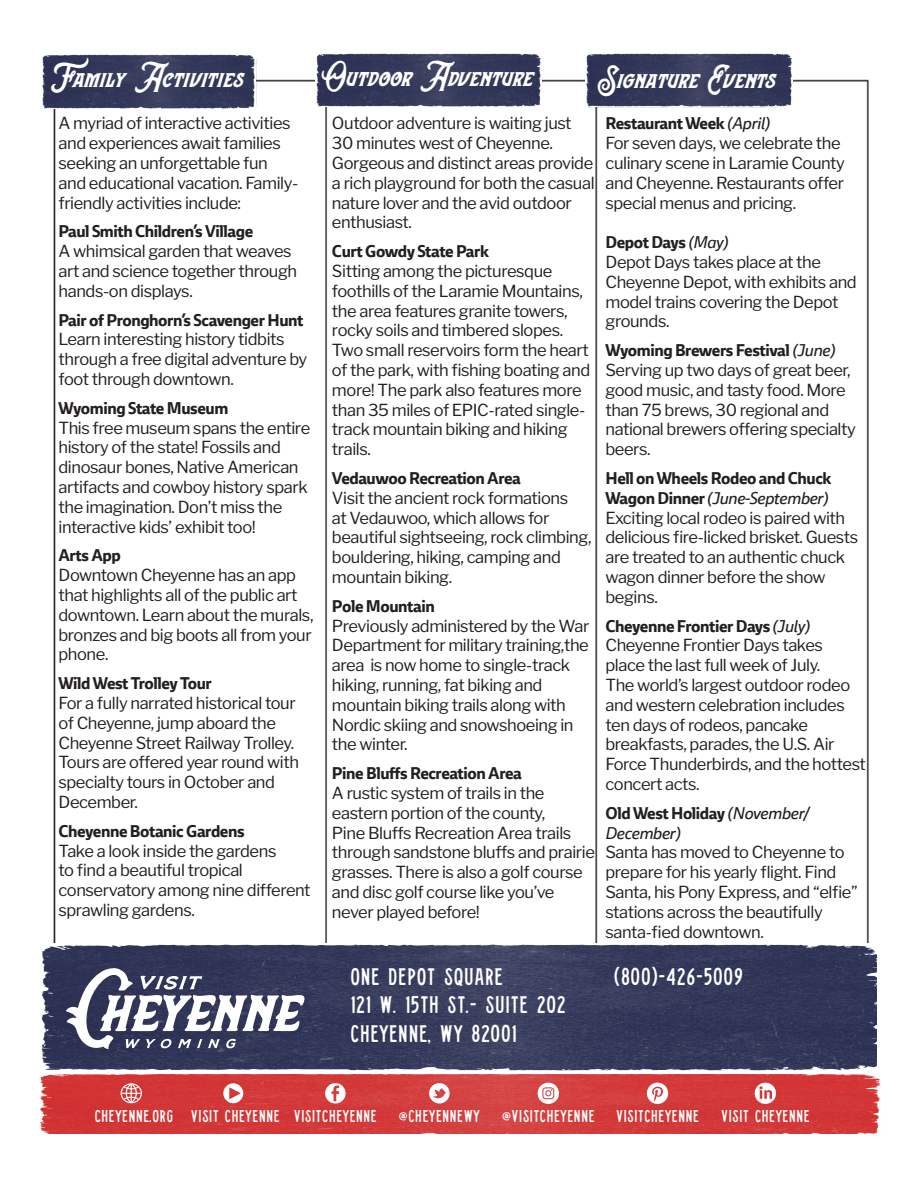
<style>
.page{position:relative;width:918px;height:1188px;background:#fff}
.page>*{position:absolute;margin:0;border:0;box-sizing:border-box;transform-origin:0 0}
.t1{font:25.5px "Stranger Script Caps";letter-spacing:-.09em;color:#fff}
.t2{font:25.5px "Stranger Script Caps";letter-spacing:-.015em;color:#fff}
.t3{font:25.5px "Stranger Script Caps";letter-spacing:-.04em;color:#fff}
.t4{font:24px "Stranger Slim";color:#fff}
.t5{font:17.1px "Stranger Slim";color:#fff}
.t6{font:16.5px/19.8px "Libre Franklin";letter-spacing:-.025em;color:#231f20}
.t7{font:700 16.5px "Ebony";letter-spacing:-.025em;color:#231f20}
.t8{font:italic 16.5px/19.8px "Ebony";letter-spacing:-.025em;color:#231f20}
.s1{font-weight:400;font-style:italic}
.s2{font-family:"Ebony";font-weight:700}
.s3{font-family:"Ebony";font-style:italic}
.s4{font-weight:700;font-style:normal}
</style>
<div class="page">
<img style="left:53px;top:54px;width:816px;height:889px">
<img style="left:40px;top:1074px;width:840px;height:60px">
<svg style="left:325px;top:1083px;width:21px;height:21px"></svg>
<svg style="left:429px;top:1083px;width:21px;height:21px"></svg>
<svg style="left:223px;top:1083px;width:20px;height:20px"></svg>
<svg style="left:538px;top:1083px;width:21px;height:21px"></svg>
<svg style="left:121px;top:1083px;width:21px;height:20px"></svg>
<svg style="left:647px;top:1083px;width:21px;height:21px"></svg>
<svg style="left:755px;top:1083px;width:21px;height:21px"></svg>
<img style="left:42px;top:55px;width:214px;height:54px">
<img style="left:316px;top:54px;width:225px;height:52px">
<img style="left:586px;top:53px;width:207px;height:54px">
<img style="left:41px;top:944px;width:836px;height:127px">
<svg style="left:66px;top:968px;width:239px;height:81px"></svg>
<p class="t1" style="left:51px;top:57px;width:196px">Fa mily Activities</p>
<p class="t2" style="left:321px;top:56px;width:215px">Outdoor Adventure</p>
<p class="t3" style="left:598px;top:58px;width:181px">Signature Events</p>
<p class="t6" style="left:58px;top:112px;width:241px">A myriad of interactive activities and experiences await families seeking an unforgettable fun and educational vacation. Family&shy;friendly activities include:</p>
<p class="t7" style="left:58px;top:220px;width:196px">Paul Smith Children’s Village</p>
<p class="t6" style="left:58px;top:240px;width:240px">A whimsical garden that weaves art and science together through hands-on displays.</p>
<p class="t7" style="left:58px;top:309px;width:247px">Pair of Pronghorn’s Scavenger Hunt</p>
<p class="t6" style="left:58px;top:328px;width:250px">Learn interesting history tidbits through a free digital adventure by foot through downtown.</p>
<p class="t7" style="left:58px;top:397px;width:171px">Wyoming State Museum</p>
<p class="t6" style="left:58px;top:416px;width:253px">This free museum spans the entire history of the state! Fossils and dinosaur bones, Native American artifacts and cowboy history spark the imagination. Don’t miss the interactive kids’ exhibit too!</p>
<p class="t7" style="left:58px;top:544px;width:64px">Arts App</p>
<p class="t6" style="left:58px;top:564px;width:257px">Downtown Cheyenne has an app that highlights all of the public art downtown. Learn about the murals, bronzes and big boots all from your phone.</p>
<p class="t7" style="left:58px;top:672px;width:155px">Wild West Trolley Tour</p>
<p class="t6" style="left:58px;top:692px;width:242px">For a fully narrated historical tour of Cheyenne, jump aboard the<br>Cheyenne Street Railway Trolley.<br>Tours are offered year round with specialty tours in October and<br>December.</p>
<p class="t7" style="left:58px;top:820px;width:188px">Cheyenne Botanic Gardens</p>
<p class="t6" style="left:58px;top:839px;width:254px">Take a look inside the gardens<br>to find a beautiful tropical conservatory among nine different sprawling gardens.</p>
<p class="t6" style="left:332px;top:112px;width:264px">Outdoor adventure is waiting just<br>30 minutes west of Cheyenne.<br>Gorgeous and distinct areas provide a rich playground for both the casual nature lover and the avid outdoor enthusiast.</p>
<p class="t7" style="left:332px;top:240px;width:159px">Curt Gowdy State Park</p>
<p class="t6" style="left:332px;top:260px;width:260px">Sitting among the picturesque foothills of the Laramie Mountains, the area features granite towers, rocky soils and timbered slopes.<br>Two small reservoirs form the heart of the park, with fishing boating and more! The park also features more than 35 miles of EPIC-rated single&shy;track mountain biking and hiking trails.</p>
<p class="t7" style="left:332px;top:467px;width:191px">Vedauwoo Recreation Area</p>
<p class="t6" style="left:332px;top:486px;width:261px">Visit the ancient rock formations<br>at Vedauwoo, which allows for beautiful sightseeing, rock climbing, bouldering, hiking, camping and mountain biking.</p>
<p class="t7" style="left:332px;top:595px;width:104px">Pole Mountain</p>
<p class="t6" style="left:332px;top:614px;width:259px">Previously administered by the War<br>Department for military training,the area is now home to single-track hiking, running, fat biking and mountain biking trails along with<br>Nordic skiing and snowshoeing in the winter.</p>
<p class="t7" style="left:332px;top:762px;width:191px">Pine Bluffs Recreation Area</p>
<p class="t6" style="left:332px;top:782px;width:264px">A rustic system of trails in the eastern portion of the county,<br>Pine Bluffs Recreation Area trails through sandstone bluffs and prairie grasses. There is also a golf course and disc golf course like you’ve never played before!</p>
<p class="t7" style="left:606px;top:112px;width:167px">Restaurant Week <span class="s1">(April)</span></p>
<p class="t6" style="left:606px;top:132px;width:241px">For seven days, we celebrate the culinary scene in Laramie County and Cheyenne. Restaurants offer special menus and pricing.</p>
<p class="t7" style="left:606px;top:231px;width:125px">Depot Days <span class="s1">(May)</span></p>
<p class="t6" style="left:606px;top:251px;width:253px">Depot Days takes place at the<br>Cheyenne Depot, with exhibits and model trains covering the Depot grounds.</p>
<p class="t7" style="left:606px;top:339px;width:232px">Wyoming Brewers Festival <span class="s1">(June)</span></p>
<p class="t6" style="left:606px;top:359px;width:252px">Serving up two days of great beer, good music, and tasty food. More than 75 brews, 30 regional and national brewers offering specialty beers.</p>
<p class="t6" style="left:606px;top:467px;width:254px"><span class="s2">Hell on Wheels Rodeo and Chuck<br>Wagon Dinner</span> <span class="s3">(June-September)<br></span>Exciting local rodeo is paired with delicious fire-licked brisket. Guests are treated to an authentic chuck wagon dinner before the show begins.</p>
<p class="t6" style="left:606px;top:614px;width:262px"><span class="s2">Cheyenne Frontier Days</span> <span class="s3">(July)<br></span>Cheyenne Frontier Days takes place the last full week of July.<br>The world’s largest outdoor rodeo and western celebration includes ten days of rodeos, pancake breakfasts, parades, the U.S. Air<br>Force Thunderbirds, and the hottest concert acts.</p>
<p class="t8" style="left:606px;top:803px;width:206px"><span class="s4">Old West Holiday</span> (November/<br>December)</p>
<p class="t6" style="left:606px;top:841px;width:254px">Santa has moved to Cheyenne to prepare for his yearly flight. Find<br>Santa, his Pony Express, and “elfie” stations across the beautifully santa-fied downtown.</p>
<p class="t4" style="left:350px;top:964px;width:155px">ONE DEPOT SQUARE</p>
<p class="t4" style="left:350px;top:992px;width:217px">121 W. 15TH ST.- SUITE 202</p>
<p class="t4" style="left:350px;top:1021px;width:168px">CHEYENNE, WY 82001</p>
<p class="t4" style="left:613px;top:964px;width:131px">(800)-426-5009</p>
<p class="t5" style="left:94px;top:1107px;width:284px">CHEYENNE.ORG VISIT CHEYENNE VISITCHEYENNE</p>
<p class="t5" style="left:399px;top:1107px;width:83px">@CHEYENNEWY</p>
<p class="t5" style="left:502px;top:1107px;width:199px">@VISITCHEYENNE VISITCHEYENNE</p>
<p class="t5" style="left:721px;top:1107px;width:91px">VISIT CHEYENNE</p>
</div>
